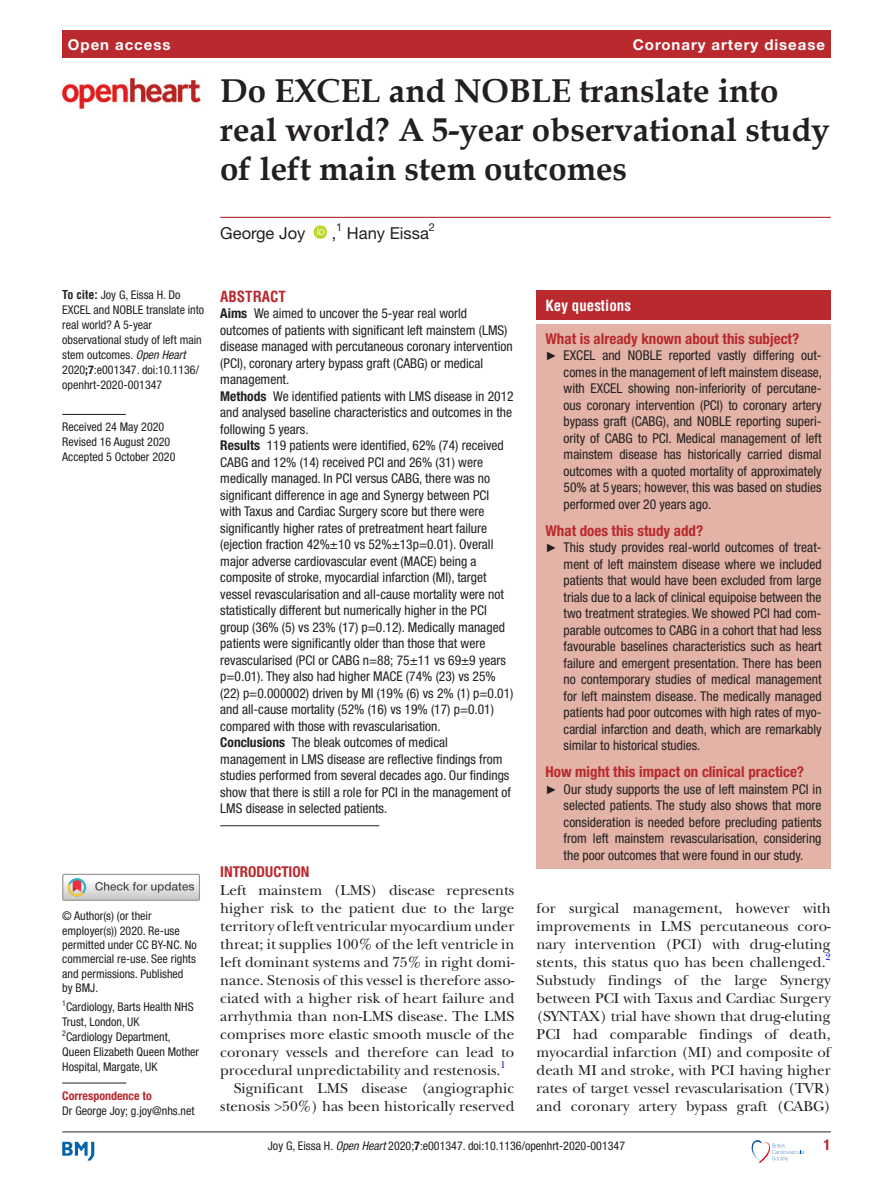
<style>
.page{position:relative;width:893px;height:1191px;background:#fff}
.page>*{position:absolute;margin:0;border:0;box-sizing:border-box;transform-origin:0 0}
.t1{font:700 33px/39px "Book Antiqua";color:#231f20}
.t2{font:16.5px "Helvetica Neue LT Std";color:#231f20}
.t3{font:15px/18px "New Baskerville";color:#231f20;text-align:justify}
.t4{font:700 condensed 15px "Helvetica Neue LT Std";color:#b9292e}
.t5{font:700 15px "Helvetica Neue LT Std";letter-spacing:.065em;color:#fff}
.t6{font:700 condensed 15px "Helvetica";color:#fff}
.t7{font:700 condensed 15px "Helvetica";color:#b9292e}
.t8{font:condensed 13.5px/16.5px "Helvetica Neue LT Std";color:#231f20;text-align:justify}
.t9{font:condensed 12px/15px "Helvetica Neue LT Std";color:#231f20}
.t10{font:700 condensed 12px "Helvetica Neue LT Std";color:#b9292e}
.t11{font:9.9px "New Baskerville";color:#00f}
.s1{font-family:"Helvetica LT Std";font-weight:700}
.s2{font-style:italic}
.s3{font-weight:700}
.s4{font-family:"Arial";font-stretch:normal;font-size:12px}
</style>
<div class="page">
<div style="left:62px;top:31px;width:769px;height:27px;background:#b9292e"></div>
<hr style="left:62px;top:1131px;width:769px;height:1px;background:#231f20">
<svg style="left:752px;top:1140px;width:53px;height:23px"></svg>
<svg style="left:62px;top:1141px;width:32px;height:19px"></svg>
<hr style="left:62px;top:414px;width:64px;height:1px;background:#231f20">
<hr style="left:62px;top:1082px;width:64px;height:1px;background:#231f20">
<hr style="left:220px;top:217px;width:611px;height:1px;background:#b9292e">
<svg style="left:314px;top:225px;width:13px;height:14px"></svg>
<div style="left:62px;top:873px;width:138px;height:27px;border:1px solid #969090"></div>
<svg style="left:63px;top:874px;width:136px;height:26px"></svg>
<img style="left:62px;top:78px;width:138px;height:30px">
<hr style="left:220px;top:825px;width:159px;height:1px;background:#231f20">
<div style="left:537px;top:290px;width:294px;height:30px;background:#b9292e"></div>
<div style="left:537px;top:324px;width:294px;height:545px;background:#e2b3a6"></div>
<p class="t5" style="left:68px;top:35px;width:104px">Open access</p>
<p class="t5" style="left:633px;top:35px;width:194px">Coronary artery disease</p>
<h1 class="t1" style="left:220px;top:71px;width:611px">Do EXCEL and NOBLE translate into real world? A 5-year observational study of left main stem outcomes</h1>
<p class="t2" style="left:220px;top:223px;width:87px">George Joy</p>
<p class="t2" style="left:332px;top:223px;width:105px">,<sup>1</sup> Hany Eissa<sup>2</sup></p>
<p class="t9" style="left:62px;top:287px;width:144px"><span class="s1">To cite:</span> Joy G, Eissa H. Do<br>EXCEL and NOBLE translate into real world? A 5-year observational study of left main stem outcomes<span class="s2">. Open Heart<br></span>2020<span class="s3">;7</span>:e001347. doi:10.1136/ openhrt-2020-001347</p>
<p class="t9" style="left:62px;top:419px;width:115px">Received 24 May 2020<br>Revised 16 August 2020<br>Accepted 5 October 2020</p>
<p class="t9" style="left:62px;top:908px;width:136px;line-height:14.4px">© Author(s) (or their employer(s)) 2020. Re-use permitted under CC BY-NC. No commercial re-use. See rights and permissions. Published by BMJ.</p>
<p class="t9" style="left:62px;top:999px;width:138px"><sup>1</sup>Cardiology, Barts Health NHS<br>Trust, London, UK<br><sup>2</sup>Cardiology Department,<br>Queen Elizabeth Queen Mother<br>Hospital, Margate, UK</p>
<p class="t10" style="left:62px;top:1088px;width:91px">Correspondence to</p>
<p class="t9" style="left:62px;top:1103px;width:134px">Dr George Joy; g.joy@nhs.net</p>
<p class="t7" style="left:220px;top:287px;width:67px">ABSTRACT</p>
<p class="t8" style="left:220px;top:305px;width:295px;text-align:left"><span class="s3">Aims</span> We aimed to uncover the 5-year real world outcomes of patients with significant left mainstem (LMS) disease managed with percutaneous coronary intervention (PCI), coronary artery bypass graft (CABG) or medical management.<br><span class="s3">Methods</span> We identified patients with LMS disease in 2012 and analysed baseline characteristics and outcomes in the following 5 years.<br><span class="s3">Results</span> 119 patients were identified, 62% (74) received CABG and 12% (14) received PCI and 26% (31) were medically managed. In PCI versus CABG, there was no significant difference in age and Synergy between PCI with Taxus and Cardiac Surgery score but there were significantly higher rates of pretreatment heart failure (ejection fraction 42%±10 vs 52%±13p=0.01). Overall major adverse cardiovascular event (MACE) being a composite of stroke, myocardial infarction (MI), target vessel revascularisation and all-cause mortality were not statistically different but numerically higher in the PCI group (36% (5) vs 23% (17) p=0.12). Medically managed patients were significantly older than those that were revascularised (PCI or CABG n=88; 75±11 vs 69±9 years p=0.01). They also had higher MACE (74% (23) vs 25% (22) p=0.000002) driven by MI (19% (6) vs 2% (1) p=0.01) and all-cause mortality (52% (16) vs 19% (17) p=0.01) compared with those with revascularisation.<br><span class="s3">Conclusions</span> The bleak outcomes of medical management in LMS disease are reflective findings from studies performed from several decades ago. Our findings show that there is still a role for PCI in the management of LMS disease in selected patients.</p>
<p class="t4" style="left:220px;top:862px;width:91px">INTRODUCTION</p>
<p class="t3" style="left:220px;top:881px;width:296px">Left mainstem (LMS) disease represents</p>
<p class="t3" style="left:220px;top:899px;width:296px">higher risk to the patient due to the large</p>
<p class="t3" style="left:220px;top:917px;width:296px">territory of left ventricular myocardium under</p>
<p class="t3" style="left:220px;top:935px;width:296px">threat; it supplies 100% of the left ventricle in</p>
<p class="t3" style="left:220px;top:953px;width:296px">left dominant systems and 75% in right domi-</p>
<p class="t3" style="left:220px;top:971px;width:296px">nance. Stenosis of this vessel is therefore asso-</p>
<p class="t3" style="left:220px;top:989px;width:296px">ciated with a higher risk of heart failure and</p>
<p class="t3" style="left:220px;top:1007px;width:296px">arrhythmia than non-LMS disease. The LMS</p>
<p class="t3" style="left:220px;top:1025px;width:296px">comprises more elastic smooth muscle of the</p>
<p class="t3" style="left:220px;top:1043px;width:296px">coronary vessels and therefore can lead to</p>
<p class="t3" style="left:220px;top:1061px;width:287px">procedural unpredictability and restenosis.<sup>1</sup></p>
<p class="t3" style="left:234px;top:1079px;width:282px">Significant LMS disease (angiographic</p>
<p class="t3" style="left:220px;top:1097px;width:296px">stenosis &gt;50%) has been historically reserved</p>
<p class="t6" style="left:546px;top:296px;width:87px">Key questions</p>
<p class="t4" style="left:546px;top:329px;width:255px">What is already known about this subject?</p>
<p class="t8" style="left:564px;top:347px;width:260px;text-indent:-18px"><span class="s4">►</span> EXCEL and NOBLE reported vastly differing out&shy;comes in the management of left mainstem disease, with EXCEL showing non-inferiority of percutane&shy;ous coronary intervention (PCI) to coronary artery bypass graft (CABG), and NOBLE reporting superi&shy;ority of CABG to PCI. Medical management of left mainstem disease has historically carried dismal outcomes with a quoted mortality of approximately 50% at 5 years; however, this was based on studies performed over 20 years ago.</p>
<p class="t4" style="left:546px;top:521px;width:159px">What does this study add?</p>
<p class="t8" style="left:564px;top:539px;width:260px;text-indent:-18px"><span class="s4">►</span> This study provides real-world outcomes of treat&shy;ment of left mainstem disease where we included patients that would have been excluded from large trials due to a lack of clinical equipoise between the two treatment strategies. We showed PCI had com&shy;parable outcomes to CABG in a cohort that had less favourable baselines characteristics such as heart failure and emergent presentation. There has been no contemporary studies of medical management for left mainstem disease. The medically managed patients had poor outcomes with high rates of myo&shy;cardial infarction and death, which are remarkably similar to historical studies.</p>
<p class="t4" style="left:546px;top:763px;width:260px">How might this impact on clinical practice?</p>
<p class="t8" style="left:564px;top:780px;width:259px;text-indent:-18px"><span class="s4">►</span> Our study supports the use of left mainstem PCI in selected patients. The study also shows that more consideration is needed before precluding patients from left mainstem revascularisation, considering the poor outcomes that were found in our study.</p>
<p class="t3" style="left:537px;top:899px;width:296px">for surgical management, however with improvements in LMS percutaneous coro&shy;nary intervention (PCI) with drug-eluting stents, this status quo has been challenged.</p>
<p class="t11" style="left:825px;top:951px;width:7px">2</p>
<p class="t3" style="left:537px;top:971px;width:296px">Substudy findings of the large Synergy between PCI with Taxus and Cardiac Surgery (SYNTAX) trial have shown that drug-eluting PCI had comparable findings of death, myocardial infarction (MI) and composite of death MI and stroke, with PCI having higher rates of target vessel revascularisation (TVR) and coronary artery bypass graft (CABG)</p>
<p class="t9" style="left:268px;top:1138px;width:359px">Joy G, Eissa H<span class="s2">. Open Heart</span> 2020;<span class="s3">7</span>:e001347. doi:10.1136/openhrt-2020-001347</p>
<p class="t4" style="left:824px;top:1135px;width:9px">1</p>
</div>
